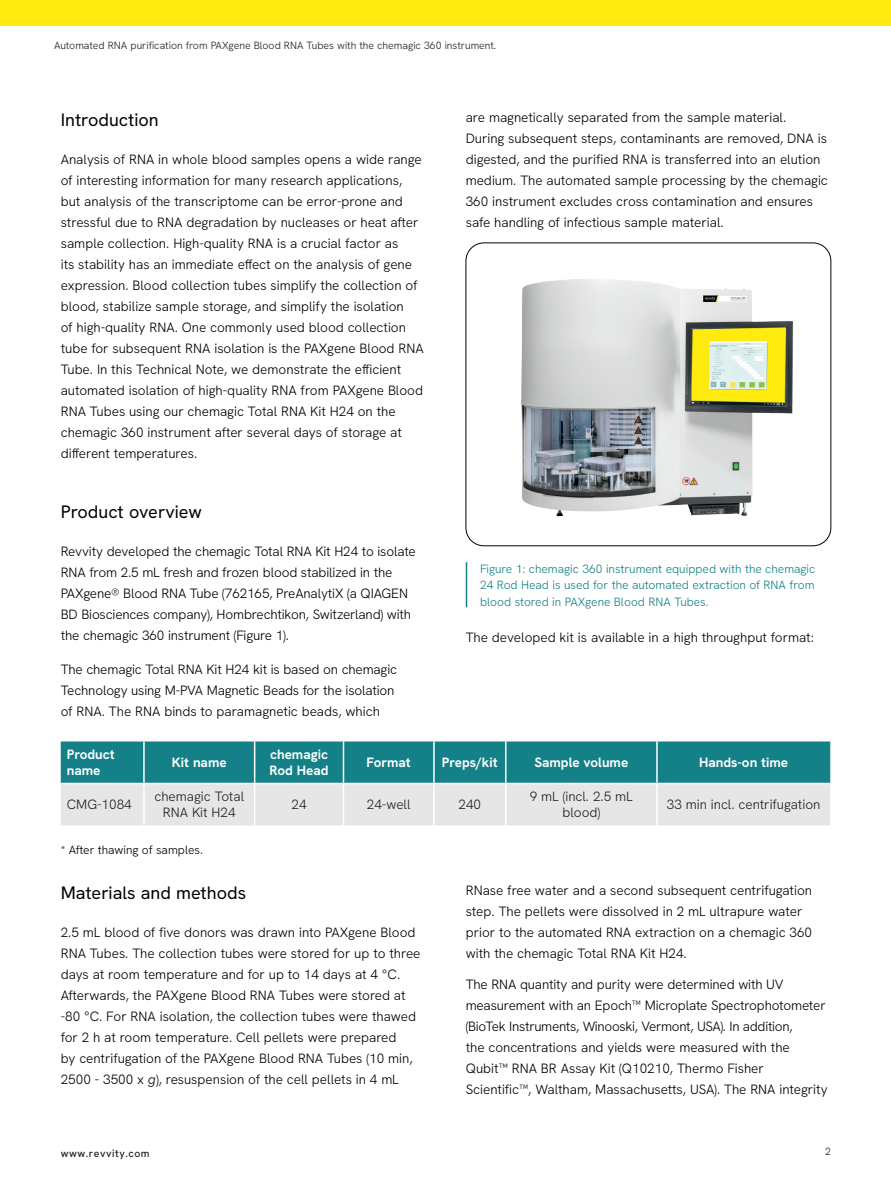
<style>
.page{position:relative;width:891px;height:1188px;background:#fff}
.page>*{position:absolute;margin:0;border:0;box-sizing:border-box;transform-origin:0 0}
.Sub_Head{font:18px "Hanken Grotesk";color:#000}
.Body_Copy{font:300 13.5px/21px "Hanken Grotesk";letter-spacing:-.005em;color:#000}
.Table_Body_Black{font:300 13.5px/16.5px "Hanken Grotesk";color:#231f20;text-align:center}
.Table_Head{font:700 13.5px/16.5px "Hanken Grotesk";color:#fff}
.Captions{font:300 12px/16.5px "Hanken Grotesk";color:#148087;text-align:justify}
.Body_Copy-2{font:300 12px "Hanken Grotesk";color:#000}
.t1{font:300 10.5px "Hanken Grotesk";color:#231f20}
.t2{font:500 10.5px "Hanken Grotesk";letter-spacing:.05em;color:#231f20}
.s1{font-style:italic}
</style>
<div class="page">
<div style="left:0;top:0;width:891px;height:26px;background:#ffeb0f"></div>
<img style="left:521px;top:279px;width:273px;height:238px">
<div style="left:466px;top:243px;width:365px;height:303px;border:1px solid #000;border-radius:18px"></div>
<hr style="left:466px;top:562px;width:1px;height:45px;background:#148087">
<svg style="left:61px;top:742px;width:769px;height:84px;background:#7fb4b7"></svg>
<hr style="left:143px;top:742px;width:2px;height:41px;background:#fff">
<hr style="left:254px;top:742px;width:1px;height:41px;background:#fff">
<hr style="left:343px;top:742px;width:1px;height:41px;background:#fff">
<hr style="left:433px;top:742px;width:2px;height:41px;background:#fff">
<hr style="left:505px;top:742px;width:2px;height:41px;background:#fff">
<hr style="left:656px;top:742px;width:2px;height:41px;background:#fff">
<hr style="left:61px;top:783px;width:83px;height:1px;background:#fff">
<hr style="left:144px;top:783px;width:111px;height:1px;background:#fff">
<hr style="left:143px;top:784px;width:2px;height:42px;background:#fff">
<hr style="left:255px;top:783px;width:89px;height:1px;background:#fff">
<hr style="left:254px;top:784px;width:1px;height:42px;background:#fff">
<hr style="left:344px;top:783px;width:90px;height:1px;background:#fff">
<hr style="left:343px;top:784px;width:1px;height:42px;background:#fff">
<hr style="left:434px;top:783px;width:72px;height:1px;background:#fff">
<hr style="left:433px;top:784px;width:2px;height:42px;background:#fff">
<hr style="left:506px;top:783px;width:151px;height:1px;background:#fff">
<hr style="left:505px;top:784px;width:2px;height:42px;background:#fff">
<hr style="left:657px;top:783px;width:173px;height:1px;background:#fff">
<hr style="left:656px;top:784px;width:2px;height:42px;background:#fff">
<p class="t1" style="left:54px;top:39px;width:444px">Automated RNA purification from PAXgene Blood RNA Tubes with the chemagic 360 instrument.</p>
<p class="Sub_Head" style="left:61px;top:108px;width:99px">Introduction</p>
<p class="Body_Copy" style="left:61px;top:148px;width:365px">Analysis of RNA in whole blood samples opens a wide range of interesting information for many research applications, but analysis of the transcriptome can be error-prone and stressful due to RNA degradation by nucleases or heat after sample collection. High-quality RNA is a crucial factor as<br>its stability has an immediate effect on the analysis of gene expression. Blood collection tubes simplify the collection of blood, stabilize sample storage, and simplify the isolation<br>of high-quality RNA. One commonly used blood collection tube for subsequent RNA isolation is the PAXgene Blood RNA Tube. In this Technical Note, we demonstrate the efficient automated isolation of high-quality RNA from PAXgene Blood RNA Tubes using our chemagic Total RNA Kit H24 on the chemagic 360 instrument after several days of storage at different temperatures.</p>
<p class="Sub_Head" style="left:61px;top:500px;width:143px">Product overview</p>
<p class="Body_Copy" style="left:61px;top:540px;width:357px">Revvity developed the chemagic Total RNA Kit H24 to isolate RNA from 2.5 mL fresh and frozen blood stabilized in the PAXgene® Blood RNA Tube (762165, PreAnalytiX (a QIAGEN BD Biosciences company), Hombrechtikon, Switzerland) with the chemagic 360 instrument (Figure 1).</p>
<p class="Body_Copy" style="left:61px;top:659px;width:338px">The chemagic Total RNA Kit H24 kit is based on chemagic<br>Technology using M-PVA Magnetic Beads for the isolation of RNA. The RNA binds to paramagnetic beads, which</p>
<p class="Body_Copy" style="left:466px;top:106px;width:364px">are magnetically separated from the sample material.<br>During subsequent steps, contaminants are removed, DNA is digested, and the purified RNA is transferred into an elution medium. The automated sample processing by the chemagic 360 instrument excludes cross contamination and ensures safe handling of infectious sample material.</p>
<p class="Captions" style="left:480px;top:560px;width:337px">Figure 1: chemagic 360 instrument equipped with the chemagic 24 Rod Head is used for the automated extraction of RNA from blood stored in PAXgene Blood RNA Tubes.</p>
<p class="Body_Copy" style="left:466px;top:626px;width:350px">The developed kit is available in a high throughput format:</p>
<p class="Table_Head" style="left:67px;top:746px;width:50px">Product name</p>
<p class="Table_Head" style="left:172px;top:754px;width:56px">Kit name</p>
<p class="Table_Head" style="left:270px;top:746px;width:61px">chemagic<br>Rod Head</p>
<p class="Table_Head" style="left:367px;top:754px;width:46px">Format</p>
<p class="Table_Head" style="left:442px;top:754px;width:57px">Preps/kit</p>
<p class="Table_Head" style="left:534px;top:754px;width:95px">Sample volume</p>
<p class="Table_Head" style="left:699px;top:754px;width:91px">Hands-on time</p>
<p class="Table_Body_Black" style="left:67px;top:796px;width:67px">CMG-1084</p>
<p class="Table_Body_Black" style="left:154px;top:788px;width:91px">chemagic Total<br>RNA Kit H24</p>
<p class="Table_Body_Black" style="left:292px;top:796px;width:17px">24</p>
<p class="Table_Body_Black" style="left:367px;top:796px;width:45px">24-well</p>
<p class="Table_Body_Black" style="left:459px;top:796px;width:24px">240</p>
<p class="Table_Body_Black" style="left:530px;top:788px;width:104px">9 mL (incl. 2.5 mL blood)</p>
<p class="Table_Body_Black" style="left:667px;top:796px;width:155px">33 min incl. centrifugation</p>
<p class="Body_Copy-2" style="left:61px;top:842px;width:144px">* After thawing of samples.</p>
<p class="Sub_Head" style="left:61px;top:881px;width:187px">Materials and methods</p>
<p class="Body_Copy" style="left:61px;top:921px;width:361px">2.5 mL blood of five donors was drawn into PAXgene Blood RNA Tubes. The collection tubes were stored for up to three days at room temperature and for up to 14 days at 4 °C.<br>Afterwards, the PAXgene Blood RNA Tubes were stored at -80 °C. For RNA isolation, the collection tubes were thawed for 2 h at room temperature. Cell pellets were prepared<br>by centrifugation of the PAXgene Blood RNA Tubes (10 min, 2500 - 3500 x <span class="s1">g</span>), resuspension of the cell pellets in 4 mL</p>
<p class="Body_Copy" style="left:466px;top:879px;width:348px">RNase free water and a second subsequent centrifugation step. The pellets were dissolved in 2 mL ultrapure water prior to the automated RNA extraction on a chemagic 360 with the chemagic Total RNA Kit H24.</p>
<p class="Body_Copy" style="left:466px;top:974px;width:363px">The RNA quantity and purity were determined with UV measurement with an Epoch™ Microplate Spectrophotometer (BioTek Instruments, Winooski, Vermont, USA). In addition,<br>the concentrations and yields were measured with the Qubit™ RNA BR Assay Kit (Q10210, Thermo Fisher Scientific™, Waltham, Massachusetts, USA). The RNA integrity</p>
<p class="t2" style="left:61px;top:1147px;width:90px">www.revvity.com</p>
<p class="t1" style="left:825px;top:1145px;width:7px">2</p>
</div>
